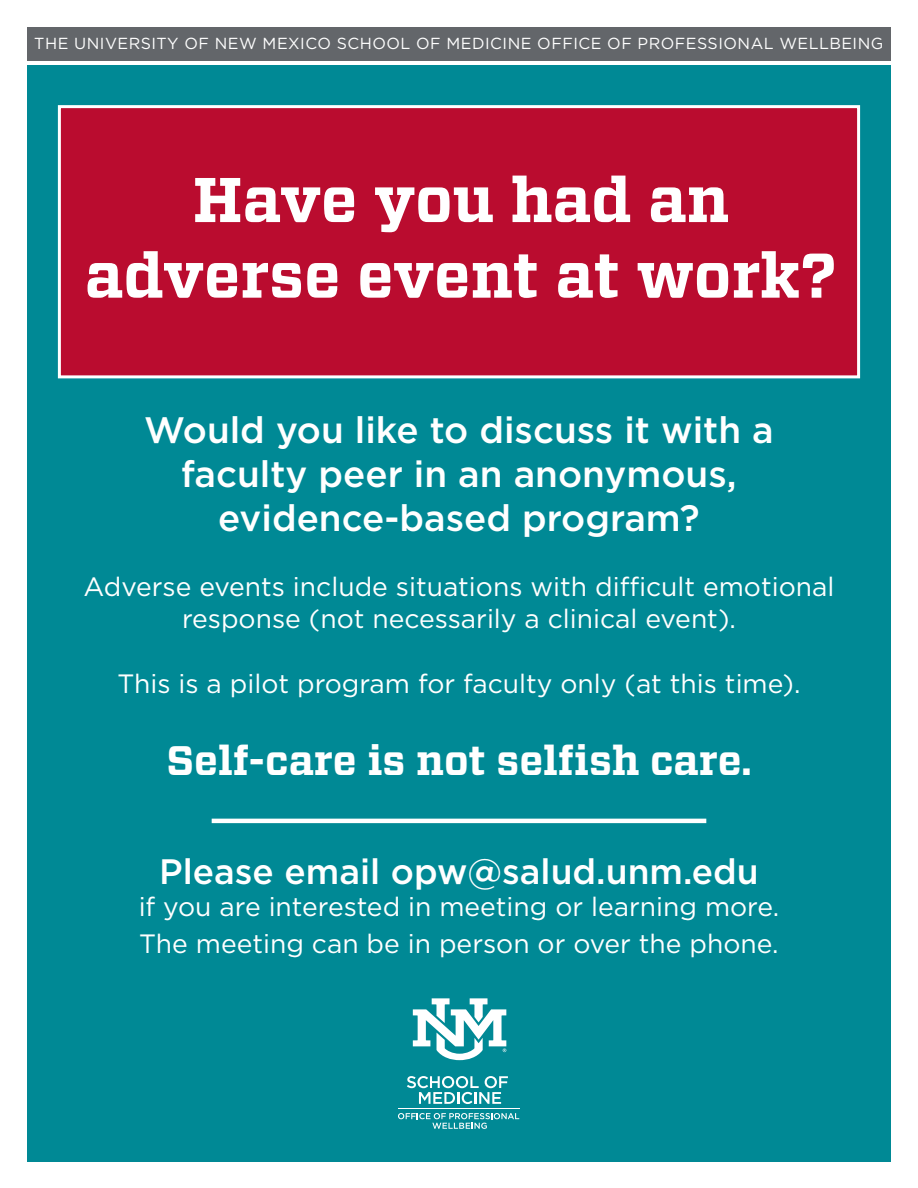
<style>
.page{position:relative;width:918px;height:1188px;background:#fff}
.page>*{position:absolute;margin:0;border:0;box-sizing:border-box;transform-origin:0 0}
.t1{font:700 63px/75.6px "Vitesse";letter-spacing:-.005em;color:#fff;text-align:center}
.t2{font:700 41.25px "Vitesse";color:#fff}
.t3{font:500 36.75px/44.1px "Gotham";color:#fff;text-align:center}
.t4{font:500 35.25px "Gotham";color:#fff}
.t5{font:26.55px/31.8px "Gotham";color:#fff;text-align:center}
.t6{font:16.05px "Gotham";letter-spacing:.03em;color:#fff}
</style>
<div class="page">
<div style="left:27px;top:65px;width:864px;height:1096px;background:#008995"></div>
<svg style="left:407px;top:1076px;width:101px;height:28px"></svg>
<svg style="left:398px;top:1113px;width:121px;height:16px"></svg>
<hr style="left:398px;top:1108px;width:122px;height:1px;background:#fff">
<svg style="left:413px;top:998px;width:93px;height:62px"></svg>
<div style="left:58px;top:105px;width:802px;height:273px;background:#ba0c2f;border:3px solid #fff"></div>
<div style="left:27px;top:27px;width:864px;height:33px;background:#63666a"></div>
<hr style="left:212px;top:819px;width:494px;height:4px;background:#fff">
<p class="t6" style="left:34px;top:33px;width:851px">THE UNIVERSITY OF NEW MEXICO SCHOOL OF MEDICINE OFFICE OF PROFESSIONAL WELLBEING</p>
<h1 class="t1" style="left:85px;top:163px;width:754px">Have you had an adverse event at work?</h1>
<h3 class="t3" style="left:144px;top:408px;width:631px">Would you like to discuss it with a faculty peer in an anonymous, evidence-based program?</h3>
<p class="t5" style="left:84px;top:570px;width:752px">Adverse events include situations with difficult emotional response (not necessarily a clinical event).</p>
<p class="t5" style="left:117px;top:667px;width:685px">This is a pilot program for faculty only (at this time).</p>
<h2 class="t2" style="left:166px;top:733px;width:587px">Self-care is not selfish care.</h2>
<h3 class="t4" style="left:159px;top:849px;width:601px">Please email opw@salud.unm.edu</h3>
<p class="t5" style="left:139px;top:887px;width:642px;line-height:37px;text-align:left">if you are interested in meeting or learning more.<br>The meeting can be in person or over the phone.</p>
</div>
